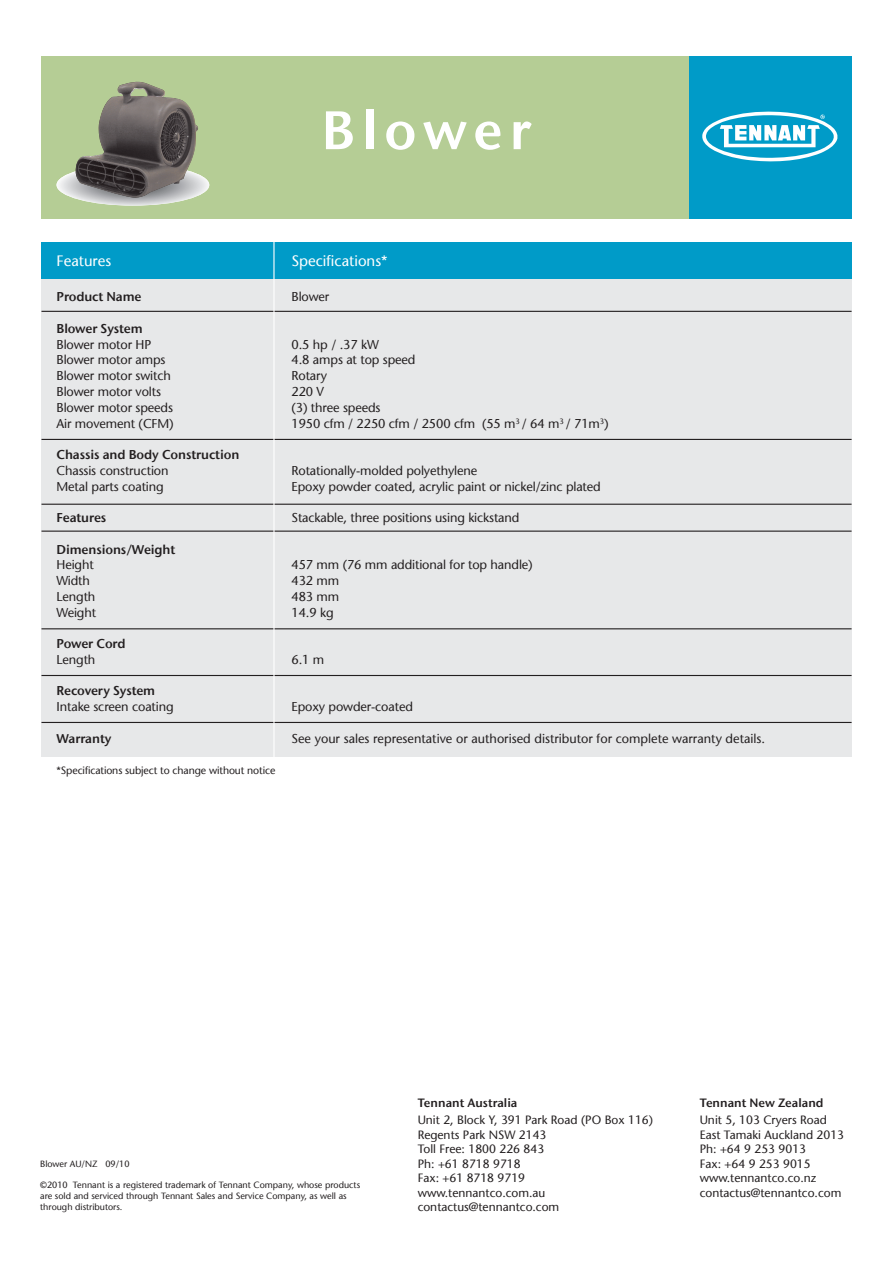
<style>
.page{position:relative;width:889px;height:1268px;background:#fff}
.page>*{position:absolute;margin:0;border:0;box-sizing:border-box;transform-origin:0 0}
.t1{font:54px "Stone Sans ITC Semi";letter-spacing:.125em;color:#fff}
.t2{font:15px "Stone Sans";color:#fff}
.t3{font:12.75px "Stone Sans";letter-spacing:-.01em;color:#231f20}
.t4{font:12.75px "Stone Sans ITC Semi";letter-spacing:-.01em;color:#231f20}
.t5{font:12px/14.4px "Stone Sans";color:#231f20}
.t6{font:12px "Stone Sans ITC Semi";color:#231f20}
.t7{font:10.5px "Stone Sans";letter-spacing:-.01em;color:#231f20}
.t8{font:9px/10.8px "Stone Sans";color:#231f20}
</style>
<div class="page">
<div style="left:41px;top:278px;width:810px;height:478px;background:#e7e8e9"></div>
<div style="left:41px;top:56px;width:648px;height:162px;background:#b5cd95"></div>
<svg style="left:57px;top:164px;width:152px;height:41px"></svg>
<div style="left:689px;top:56px;width:162px;height:162px;background:#009bc8"></div>
<svg style="left:702px;top:111px;width:136px;height:51px"></svg>
<img style="left:75px;top:81px;width:123px;height:117px">
<hr style="left:41px;top:311px;width:810px;height:1px;background:#231f20">
<hr style="left:41px;top:439px;width:810px;height:1px;background:#231f20">
<hr style="left:41px;top:503px;width:810px;height:1px;background:#231f20">
<hr style="left:41px;top:530px;width:810px;height:1px;background:#231f20">
<hr style="left:41px;top:628px;width:810px;height:1px;background:#231f20">
<hr style="left:41px;top:722px;width:810px;height:1px;background:#231f20">
<hr style="left:41px;top:675px;width:810px;height:1px;background:#231f20">
<div style="left:41px;top:242px;width:810px;height:37px;background:#009bc8"></div>
<hr style="left:273px;top:235px;width:2px;height:528px;background:#fff">
<h1 class="t1" style="left:321px;top:97px;width:211px">Blower</h1>
<p class="t2" style="left:57px;top:251px;width:56px">Features</p>
<p class="t2" style="left:291px;top:251px;width:98px">Specifications*</p>
<p class="t4" style="left:57px;top:289px;width:87px">Product Name</p>
<p class="t3" style="left:292px;top:289px;width:39px">Blower</p>
<p class="t4" style="left:57px;top:320px;width:88px">Blower System</p>
<p class="t3" style="left:57px;top:336px;width:96px">Blower motor HP</p>
<p class="t3" style="left:292px;top:336px;width:89px">0.5 hp / .37 kW</p>
<p class="t3" style="left:57px;top:352px;width:110px">Blower motor amps</p>
<p class="t3" style="left:292px;top:352px;width:125px">4.8 amps at top speed</p>
<p class="t3" style="left:57px;top:368px;width:116px">Blower motor switch</p>
<p class="t3" style="left:292px;top:368px;width:37px">Rotary</p>
<p class="t3" style="left:57px;top:384px;width:106px">Blower motor volts</p>
<p class="t3" style="left:292px;top:384px;width:34px">220 V</p>
<p class="t3" style="left:57px;top:399px;width:118px">Blower motor speeds</p>
<p class="t3" style="left:292px;top:399px;width:90px">(3) three speeds</p>
<p class="t3" style="left:57px;top:415px;width:119px">Air movement (CFM)</p>
<p class="t3" style="left:292px;top:415px;width:318px">1950 cfm / 2250 cfm / 2500 cfm (55 m<sup>3</sup> / 64 m<sup>3</sup> / 71m<sup>3</sup>)</p>
<p class="t4" style="left:57px;top:446px;width:184px">Chassis and Body Construction</p>
<p class="t3" style="left:57px;top:462px;width:114px">Chassis construction</p>
<p class="t3" style="left:292px;top:462px;width:187px">Rotationally-molded polyethylene</p>
<p class="t3" style="left:57px;top:478px;width:109px">Metal parts coating</p>
<p class="t3" style="left:292px;top:478px;width:311px">Epoxy powder coated, acrylic paint or nickel/zinc plated</p>
<p class="t4" style="left:57px;top:509px;width:51px">Features</p>
<p class="t3" style="left:292px;top:510px;width:229px">Stackable, three positions using kickstand</p>
<p class="t4" style="left:57px;top:541px;width:120px">Dimensions/Weight</p>
<p class="t3" style="left:57px;top:557px;width:39px">Height</p>
<p class="t3" style="left:292px;top:557px;width:243px">457 mm (76 mm additional for top handle)</p>
<p class="t3" style="left:57px;top:573px;width:35px">Width</p>
<p class="t3" style="left:292px;top:573px;width:49px">432 mm</p>
<p class="t3" style="left:57px;top:588px;width:40px">Length</p>
<p class="t3" style="left:292px;top:588px;width:49px">483 mm</p>
<p class="t3" style="left:57px;top:604px;width:41px">Weight</p>
<p class="t3" style="left:292px;top:604px;width:44px">14.9 kg</p>
<p class="t4" style="left:57px;top:635px;width:71px">Power Cord</p>
<p class="t3" style="left:57px;top:651px;width:40px">Length</p>
<p class="t3" style="left:292px;top:651px;width:34px">6.1 m</p>
<p class="t4" style="left:57px;top:683px;width:100px">Recovery System</p>
<p class="t3" style="left:57px;top:699px;width:119px">Intake screen coating</p>
<p class="t3" style="left:292px;top:699px;width:123px">Epoxy powder-coated</p>
<p class="t4" style="left:57px;top:730px;width:56px">Warranty</p>
<p class="t3" style="left:292px;top:730px;width:475px">See your sales representative or authorised distributor for complete warranty details.</p>
<p class="t7" style="left:57px;top:764px;width:220px">*Specifications subject to change without notice</p>
<p class="t8" style="left:40px;top:1157px;width:91px">Blower AU/NZ 09/10</p>
<p class="t8" style="left:40px;top:1179px;width:321px">©2010 Tennant is a registered trademark of Tennant Company, whose products are sold and serviced through Tennant Sales and Service Company, as well as through distributors.</p>
<p class="t6" style="left:418px;top:1095px;width:101px">Tennant Australia</p>
<p class="t5" style="left:418px;top:1112px;width:237px">Unit 2, Block Y, 391 Park Road (PO Box 116)<br>Regents Park NSW 2143<br>Toll Free: 1800 226 843<br>Ph: +61 8718 9718<br>Fax: +61 8718 9719 www.tennantco.com.au contactus@tennantco.com</p>
<p class="t6" style="left:700px;top:1095px;width:125px">Tennant New Zealand</p>
<p class="t5" style="left:700px;top:1112px;width:146px">Unit 5, 103 Cryers Road<br>East Tamaki Auckland 2013<br>Ph: +64 9 253 9013<br>Fax: +64 9 253 9015 www.tennantco.co.nz contactus@tennantco.com</p>
</div>
